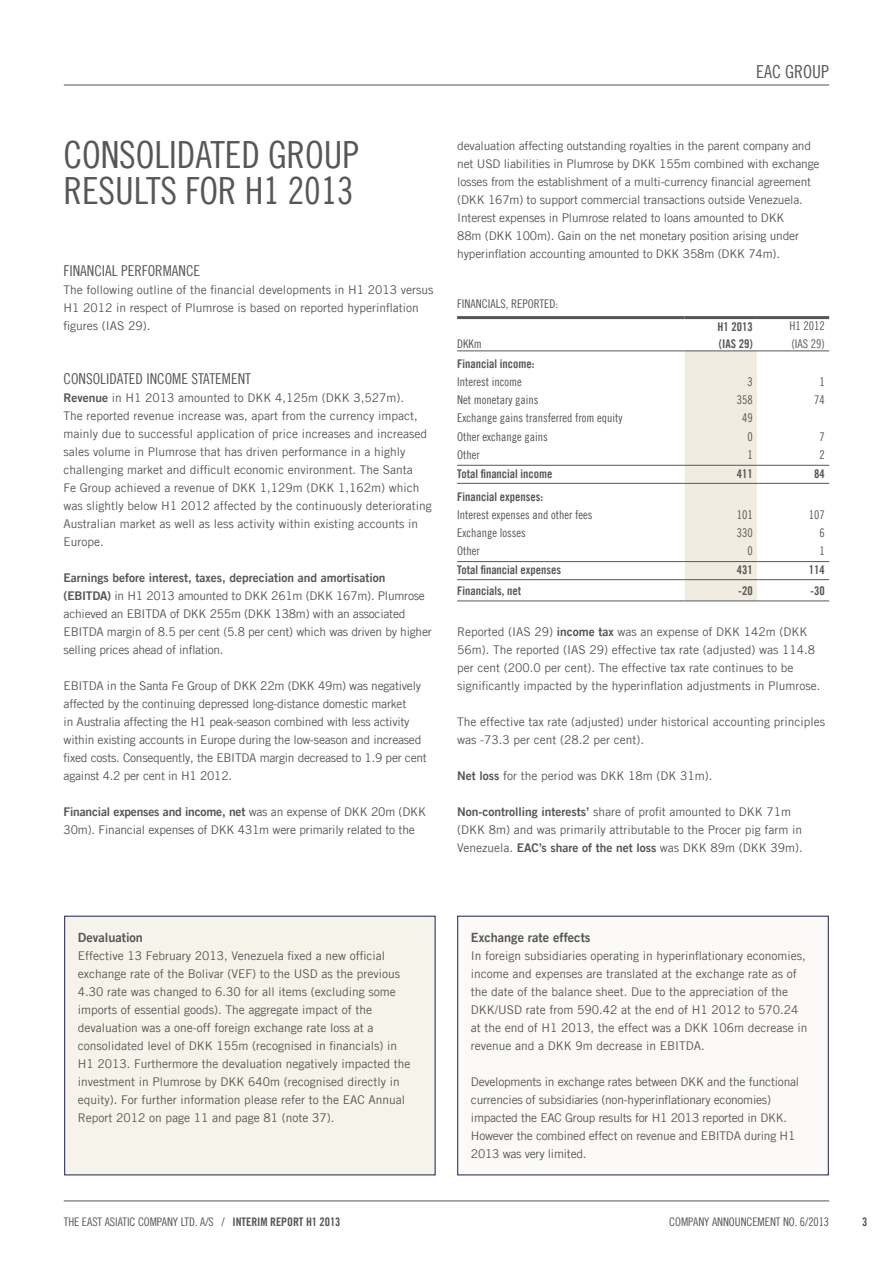
<style>
.page{position:relative;width:893px;height:1263px;background:#fff}
.page>*{position:absolute;margin:0;border:0;box-sizing:border-box;transform-origin:0 0}
.t1{font:37.5px/36px "Trade Gothic LT Com Cn 18";letter-spacing:-.005em;color:#575756}
.t2{font:18px "Trade Gothic LT Com Cn 18";color:#575756}
.t3{font:15px "Trade Gothic LT Com Cn 18";color:#575756}
.t4{font:12.75px "Trade Gothic LT Com Bd 2";color:#575756}
.t5{font:12px/18px "Trade Gothic LT Com";color:#575756}
.t6{font:12px/18px "Trade Gothic LT Com";letter-spacing:-.02em;color:#575756}
.t7{font:12px/17.2px "Trade Gothic LT Com Cn 18";color:#575756}
.t8{font:12px/17.2px "Trade Gothic LT Com Bd Cn 20";color:#575756}
.t9{font:12px "Trade Gothic LT Com Bd 2";color:#575756}
.t10{font:11.85px "Trade Gothic LT Com Cn 18";letter-spacing:-.005em;color:#575756}
.t11{font:11.85px "Trade Gothic LT Com Bd Cn 20";color:#575756}
.s1{font-family:"Trade Gothic LT Com Bd 2"}
.s2{font-family:"Trade Gothic LT Com"}
.s3{font-family:"Trade Gothic LT Com Bd Cn 20"}
</style>
<div class="page">
<hr style="left:64px;top:85px;width:765px;height:1px;background:#575756">
<div style="left:685px;top:352px;width:72px;height:249px;background:#f1ece0"></div>
<hr style="left:457px;top:483px;width:228px;height:1px;background:#575756">
<hr style="left:685px;top:483px;width:72px;height:1px;background:#575756">
<hr style="left:757px;top:483px;width:72px;height:1px;background:#575756">
<hr style="left:457px;top:465px;width:228px;height:1px;background:#575756">
<hr style="left:685px;top:465px;width:72px;height:1px;background:#575756">
<hr style="left:757px;top:465px;width:72px;height:1px;background:#575756">
<hr style="left:457px;top:579px;width:228px;height:1px;background:#575756">
<hr style="left:685px;top:579px;width:72px;height:1px;background:#575756">
<hr style="left:757px;top:579px;width:72px;height:1px;background:#575756">
<hr style="left:457px;top:601px;width:228px;height:1px;background:#575756">
<hr style="left:685px;top:601px;width:72px;height:1px;background:#575756">
<hr style="left:757px;top:601px;width:72px;height:1px;background:#575756">
<hr style="left:457px;top:351px;width:228px;height:1px;background:#575756">
<hr style="left:685px;top:351px;width:72px;height:1px;background:#575756">
<hr style="left:757px;top:351px;width:72px;height:1px;background:#575756">
<hr style="left:457px;top:561px;width:228px;height:1px;background:#575756">
<hr style="left:685px;top:561px;width:72px;height:1px;background:#575756">
<hr style="left:757px;top:561px;width:72px;height:1px;background:#575756">
<hr style="left:457px;top:316px;width:228px;height:3px;background:#575756">
<hr style="left:685px;top:316px;width:72px;height:3px;background:#575756">
<hr style="left:757px;top:316px;width:72px;height:3px;background:#575756">
<div style="left:65px;top:916px;width:370px;height:259px;background:#f6f3eb"></div>
<div style="left:458px;top:916px;width:370px;height:259px;background:#fbfaf7"></div>
<div style="left:457px;top:916px;width:372px;height:259px;border:1px solid #1a1e57"></div>
<hr style="left:64px;top:1201px;width:765px;height:1px;background:#575756">
<h2 class="t2" style="left:756px;top:60px;width:74px">EAC GROUP</h2>
<h1 class="t1" style="left:64px;top:136px;width:292px">Consolidated Group results for H1 2013</h1>
<p class="t3" style="left:64px;top:261px;width:7px">FINANCIA</p>
<p class="t3" style="left:112px;top:261px;width:24px">L PERFORMANCE</p>
<p class="t5" style="left:64px;top:280px;width:371px">The following outline of the financial developments in H1 2013 versus<br>H1 2012 in respect of Plumrose is based on reported hyperinflation figures (IAS 29).</p>
<p class="t3" style="left:64px;top:369px;width:50px">CONSOLIDATED</p>
<p class="t3" style="left:146px;top:369px;width:8px">INCOME</p>
<p class="t3" style="left:191px;top:369px;width:15px">STATEMENT</p>
<p class="t5" style="left:64px;top:388px;width:370px"><span class="s1">Revenue</span> in H1 2013 amounted to DKK 4,125m (DKK 3,527m).<br>The reported revenue increase was, apart from the currency impact, mainly due to successful application of price increases and increased sales volume in Plumrose that has driven performance in a highly challenging market and difficult economic environment. The Santa<br>Fe Group achieved a revenue of DKK 1,129m (DKK 1,162m) which was slightly below H1 2012 affected by the continuously deteriorating Australian market as well as less activity within existing accounts in Europe.</p>
<p class="t9" style="left:64px;top:570px;width:323px">Earnings before interest, taxes, depreciation and amortisation</p>
<p class="t6" style="left:64px;top:586px;width:370px"><span class="s1">(EBITDA)</span> in H1 2013 amounted to DKK 261m (DKK 167m). Plumrose achieved an EBITDA of DKK 255m (DKK 138m) with an associated EBITDA margin of 8.5 per cent (5.8 per cent) which was driven by higher selling prices ahead of inflation.</p>
<p class="t6" style="left:64px;top:676px;width:365px">EBITDA in the Santa Fe Group of DKK 22m (DKK 49m) was negatively affected by the continuing depressed long-distance domestic market<br>in Australia affecting the H1 peak-season combined with less activity within existing accounts in Europe during the low-season and increased fixed costs. Consequently, the EBITDA margin decreased to 1.9 per cent against 4.2 per cent in H1 2012.</p>
<p class="t9" style="left:64px;top:804px;width:364px">Financial expenses and income, net <span class="s2">was an expense of DKK 20m (DKK</span></p>
<p class="t5" style="left:64px;top:820px;width:353px">30m). Financial expenses of DKK 431m were primarily related to the</p>
<p class="t5" style="left:457px;top:136px;width:364px">devaluation affecting outstanding royalties in the parent company and net USD liabilities in Plumrose by DKK 155m combined with exchange losses from the establishment of a multi-currency financial agreement (DKK 167m) to support commercial transactions outside Venezuela.<br>Interest expenses in Plumrose related to loans amounted to DKK<br>88m (DKK 100m). Gain on the net monetary position arising under hyperinflation accounting amounted to DKK 358m (DKK 74m).</p>
<p class="t7" style="left:457px;top:295px;width:103px">financials, reported:</p>
<p class="t7" style="left:457px;top:335px;width:26px">DKK m</p>
<p class="t8" style="left:717px;top:318px;width:37px">H1 2013 (IAS 29)</p>
<p class="t7" style="left:790px;top:317px;width:37px">H1 2012 (IAS 29)</p>
<p class="t8" style="left:457px;top:355px;width:79px">Financial income:</p>
<p class="t7" style="left:457px;top:373px;width:66px">Interest income</p>
<p class="t7" style="left:747px;top:373px;width:7px">3</p>
<p class="t7" style="left:820px;top:373px;width:7px">1</p>
<p class="t7" style="left:457px;top:391px;width:83px">Net monetary gains</p>
<p class="t7" style="left:737px;top:391px;width:17px">358</p>
<p class="t7" style="left:814px;top:391px;width:12px">74</p>
<p class="t7" style="left:457px;top:409px;width:167px">Exchange gains transferred from equity</p>
<p class="t7" style="left:742px;top:409px;width:12px">49</p>
<p class="t7" style="left:457px;top:427px;width:92px">Other exchange gains</p>
<p class="t7" style="left:747px;top:427px;width:7px">0</p>
<p class="t7" style="left:820px;top:427px;width:7px">7</p>
<p class="t7" style="left:457px;top:446px;width:24px">Other</p>
<p class="t7" style="left:747px;top:446px;width:7px">1</p>
<p class="t7" style="left:820px;top:446px;width:7px">2</p>
<p class="t8" style="left:457px;top:465px;width:97px">Total financial income</p>
<p class="t8" style="left:737px;top:465px;width:17px">411</p>
<p class="t8" style="left:814px;top:465px;width:12px">84</p>
<p class="t8" style="left:457px;top:488px;width:87px">Financial expenses:</p>
<p class="t7" style="left:457px;top:506px;width:137px">Interest expenses and other fees</p>
<p class="t7" style="left:737px;top:506px;width:17px">101</p>
<p class="t7" style="left:809px;top:506px;width:17px">107</p>
<p class="t7" style="left:457px;top:524px;width:70px">Exchange losses</p>
<p class="t7" style="left:737px;top:524px;width:17px">330</p>
<p class="t7" style="left:820px;top:524px;width:7px">6</p>
<p class="t7" style="left:457px;top:542px;width:24px">Other</p>
<p class="t7" style="left:747px;top:542px;width:7px">0</p>
<p class="t7" style="left:820px;top:542px;width:7px">1</p>
<p class="t8" style="left:457px;top:561px;width:106px">Total financial expenses</p>
<p class="t8" style="left:737px;top:561px;width:17px">431</p>
<p class="t8" style="left:809px;top:561px;width:17px">114</p>
<p class="t8" style="left:457px;top:582px;width:65px">Financials, net</p>
<p class="t8" style="left:738px;top:582px;width:16px">-20</p>
<p class="t8" style="left:810px;top:582px;width:16px">-30</p>
<p class="t5" style="left:457px;top:622px;width:365px">Reported (IAS 29) <span class="s1">income tax</span> was an expense of DKK 142m (DKK 56m). The reported (IAS 29) effective tax rate (adjusted) was 114.8 per cent (200.0 per cent). The effective tax rate continues to be significantly impacted by the hyperinflation adjustments in Plumrose.</p>
<p class="t5" style="left:457px;top:712px;width:369px">The effective tax rate (adjusted) under historical accounting principles was -73.3 per cent (28.2 per cent).</p>
<p class="t5" style="left:457px;top:766px;width:257px"><span class="s1">Net loss</span> for the period was DKK 18m (DK 31m).</p>
<p class="t5" style="left:457px;top:802px;width:347px"><span class="s1">Non-controlling interests’</span> share of profit amounted to DKK 71m (DKK 8m) and was primarily attributable to the Procer pig farm in<br>Venezuela. <span class="s1">EAC’s share of the net loss</span> was DKK 89m (DKK 39m).</p>
<p class="t4" style="left:78px;top:929px;width:67px">Devaluation</p>
<p class="t5" style="left:78px;top:946px;width:334px">Effective 13 February 2013, Venezuela fixed a new official exchange rate of the Bolivar (VEF) to the USD as the previous 4.30 rate was changed to 6.30 for all items (excluding some imports of essential goods). The aggregate impact of the devaluation was a one-off foreign exchange rate loss at a consolidated level of DKK 155m (recognised in financials) in H1 2013. Furthermore the devaluation negatively impacted the investment in Plumrose by DKK 640m (recognised directly in equity). For further information please refer to the EAC Annual Report 2012 on page 11 and page 81 (note 37).</p>
<p class="t4" style="left:471px;top:929px;width:121px">Exchange rate effects</p>
<p class="t5" style="left:471px;top:946px;width:338px">In foreign subsidiaries operating in hyperinflationary economies, income and expenses are translated at the exchange rate as of the date of the balance sheet. Due to the appreciation of the DKK/USD rate from 590.42 at the end of H1 2012 to 570.24 at the end of H1 2013, the effect was a DKK 106m decrease in revenue and a DKK 9m decrease in EBITDA.</p>
<p class="t6" style="left:471px;top:1072px;width:330px">Developments in exchange rates between DKK and the functional currencies of subsidiaries (non-hyperinflationary economies) impacted the EAC Group results for H1 2013 reported in DKK.<br>However the combined effect on revenue and EBITDA during H1<br>2013 was very limited.</p>
<p class="t10" style="left:64px;top:1215px;width:278px">the east asiatic company ltd. a/s / <span class="s3">INTERIM REPORT H1 2013</span></p>
<p class="t10" style="left:669px;top:1214px;width:161px">Company Announcement No. 6/2013</p>
<p class="t11" style="left:862px;top:1214px;width:7px">3</p>
</div>
